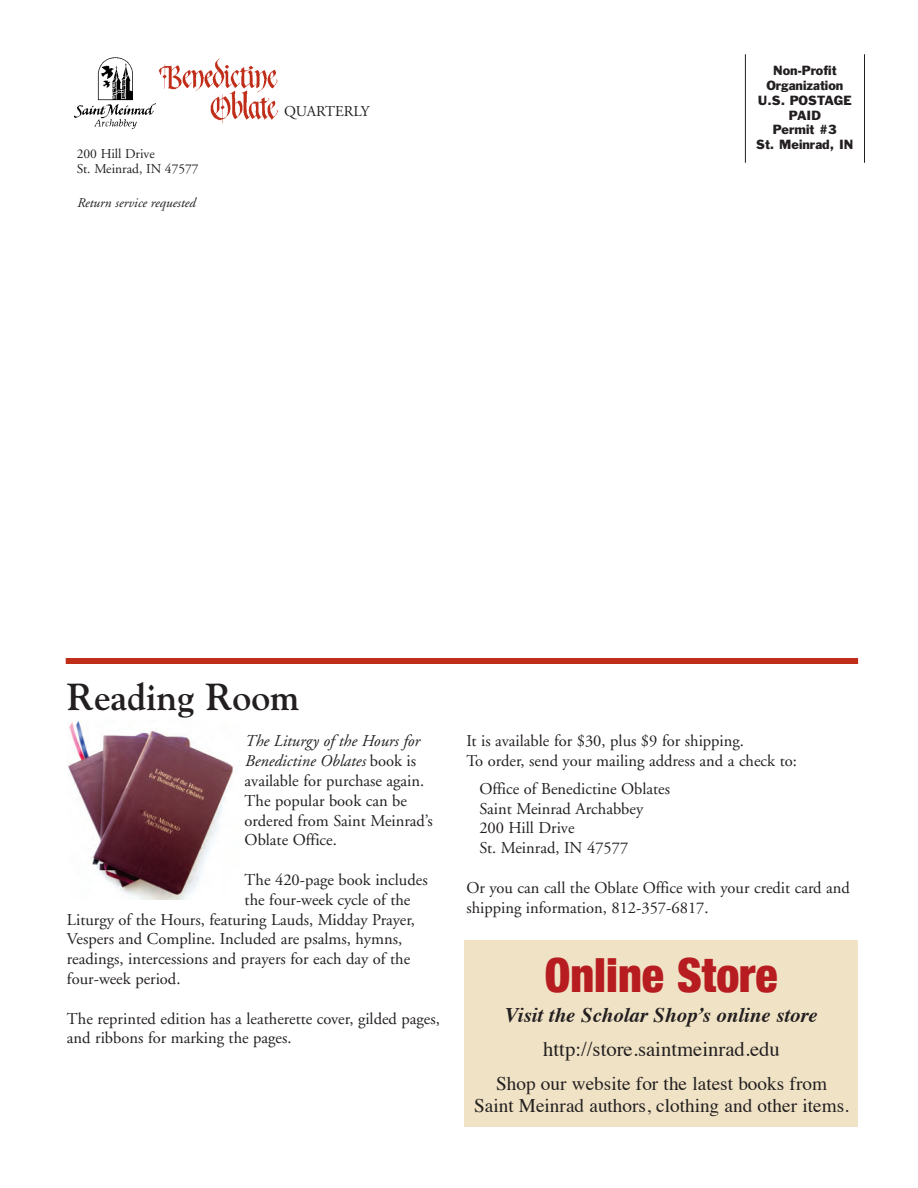
<style>
.page{position:relative;width:918px;height:1188px;background:#fff}
.page>*{position:absolute;margin:0;border:0;box-sizing:border-box;transform-origin:0 0}
.t1{font:900 condensed 47.1px "Helvetica Neue";color:#b61c20}
.t2{font:700 37.5px "Goudy";color:#231f20}
.t3{font:italic 700 20.7px "Times";color:#231f20}
.t4{font:20.7px "Times";color:#231f20}
.t5{font:19.2px/21.5px "Times";color:#231f20;text-align:center}
.t6{font:16.5px/19.8px "Adobe Garamond";color:#231f20}
.t7{font:15px "Adobe Garamond";letter-spacing:-.005em;color:#231f20}
.t8{font:13.5px/15px "Adobe Garamond";color:#231f20}
.t9{font:italic 13.5px "Adobe Garamond";color:#231f20}
.t10{font:12.3px/14.7px "Franklin Gothic";color:#231f20;text-align:center}
.s1{font-style:italic}
</style>
<div class="page">
<img style="left:74px;top:57px;width:81px;height:72px">
<img style="left:158px;top:58px;width:120px;height:65px">
<div style="left:66px;top:658px;width:792px;height:6px;background:#c02d19"></div>
<hr style="left:864px;top:54px;width:1px;height:109px;background:#231f20">
<hr style="left:745px;top:54px;width:1px;height:109px;background:#231f20">
<img style="left:68px;top:721px;width:165px;height:178px">
<div style="left:465px;top:941px;width:393px;height:186px;background:#efe2c5"></div>
<p class="t8" style="left:77px;top:147px;width:123px">200 Hill Drive<br>St. Meinrad, IN 47577</p>
<p class="t9" style="left:77px;top:196px;width:120px">Return service requested</p>
<p class="t7" style="left:284px;top:103px;width:87px">QUARTERLY</p>
<p class="t10" style="left:756px;top:63px;width:99px">Non-Profit<br>Organization<br>U.S. POSTAGE<br>PAID<br>Permit #3<br>St. Meinrad, IN</p>
<h2 class="t2" style="left:67px;top:675px;width:234px">Reading Room</h2>
<p class="t6" style="left:245px;top:732px;width:190px"><span class="s1">The Liturgy of the Hours for<br>Benedictine Oblates</span> book is available for purchase again.<br>The popular book can be ordered from Saint Meinrad’s<br>Oblate Office.</p>
<p class="t6" style="left:245px;top:870px;width:185px">The 420-page book includes</p>
<p class="t6" style="left:245px;top:890px;width:167px">the four-week cycle of the</p>
<p class="t6" style="left:67px;top:910px;width:350px">Liturgy of the Hours, featuring Lauds, Midday Prayer,</p>
<p class="t6" style="left:67px;top:930px;width:337px">Vespers and Compline. Included are psalms, hymns,</p>
<p class="t6" style="left:67px;top:949px;width:345px">readings, intercessions and prayers for each day of the</p>
<p class="t6" style="left:67px;top:969px;width:115px">four-week period.</p>
<p class="t6" style="left:67px;top:1009px;width:374px">The reprinted edition has a leatherette cover, gilded pages, and ribbons for marking the pages.</p>
<p class="t6" style="left:466px;top:732px;width:332px">It is available for $30, plus $9 for shipping.<br>To order, send your mailing address and a check to:</p>
<p class="t6" style="left:479px;top:779px;width:192px">Office of Benedictine Oblates<br>Saint Meinrad Archabbey<br>200 Hill Drive<br>St. Meinrad, IN 47577</p>
<p class="t6" style="left:466px;top:878px;width:385px">Or you can call the Oblate Office with your credit card and shipping information, 812-357-6817.</p>
<h1 class="t1" style="left:545px;top:937px;width:234px">Online Store</h1>
<p class="t3" style="left:505px;top:996px;width:314px">Visit the Scholar Shop’s online store</p>
<p class="t4" style="left:543px;top:1030px;width:238px">http://store.saintmeinrad.edu</p>
<p class="t5" style="left:474px;top:1071px;width:376px">Shop our website for the latest books from<br>Saint Meinrad authors, clothing and other items.</p>
</div>
